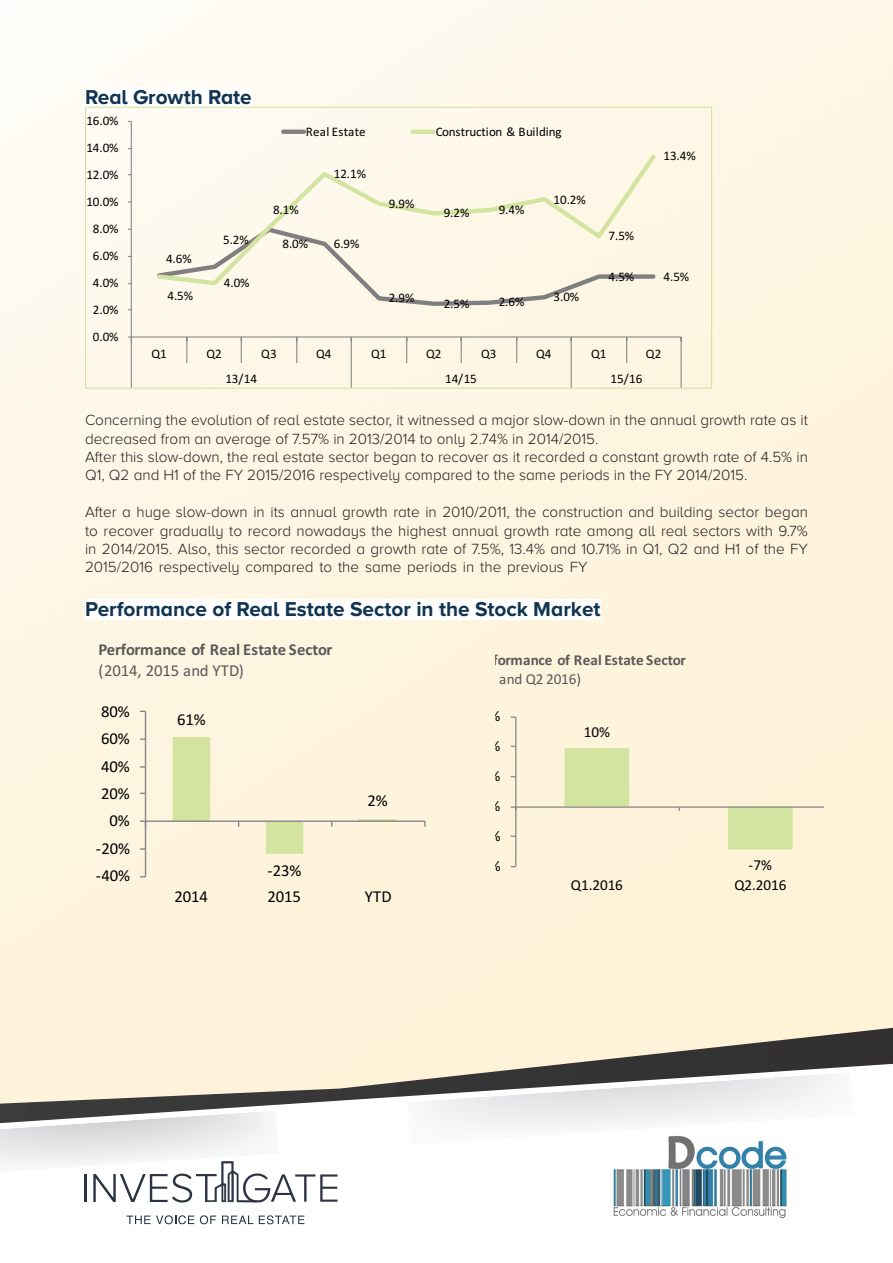
<style>
.page{position:relative;width:893px;height:1263px;background:#fff}
.page>*{position:absolute;margin:0;border:0;box-sizing:border-box;transform-origin:0 0}
.Paragraph_Style_3{font:700 20.85px "Proxima Nova A";color:#103451}
.t1{font:700 16.65px/20.9px "Calibri";letter-spacing:-.005em;color:#595959}
.t2{font:16.65px "Calibri";letter-spacing:-.005em;color:#000}
.Paragraph_Style_5{font:300 15.3px/18.3px "Proxima Nova A";color:#231f20}
.t3{font:700 15.15px/19px "Calibri";letter-spacing:-.005em;color:#595959}
.t4{font:15.15px "Calibri";letter-spacing:-.005em;color:#000}
.t5{font:13.05px "Calibri";letter-spacing:-.005em;color:#000}
.t6{font:13.05px "Calibri";letter-spacing:.015em;color:#000}
.s1{font-weight:400}
</style>
<div class="page">
<div style="left:0;top:0;width:893px;height:1263px;background:linear-gradient(to right,#fef8e9,#fef4dd)"></div>
<div style="left:85px;top:87px;width:167px;height:21px;background:#fff"></div>
<div style="left:85px;top:599px;width:516px;height:21px;background:#fff"></div>
<hr style="left:131px;top:121px;width:1px;height:216px;background:#868686">
<hr style="left:131px;top:336px;width:550px;height:1px;background:#868686">
<svg style="left:186px;top:337px;width:1px;height:26px"></svg>
<svg style="left:241px;top:337px;width:1px;height:26px"></svg>
<svg style="left:296px;top:337px;width:1px;height:26px"></svg>
<svg style="left:406px;top:337px;width:1px;height:26px"></svg>
<svg style="left:461px;top:337px;width:1px;height:26px"></svg>
<svg style="left:516px;top:337px;width:1px;height:26px"></svg>
<svg style="left:626px;top:337px;width:1px;height:26px"></svg>
<svg style="left:128px;top:336px;width:4px;height:51px"></svg>
<svg style="left:351px;top:337px;width:1px;height:50px"></svg>
<svg style="left:571px;top:337px;width:1px;height:50px"></svg>
<svg style="left:681px;top:337px;width:1px;height:50px"></svg>
<svg style="left:154px;top:288px;width:504px;height:20px;background:#f2ecde"></svg>
<div style="left:154px;top:151px;width:505px;height:137px;background:#fef8e9"></div>
<hr style="left:283px;top:130px;width:21px;height:4px;background:#7f7f7f">
<hr style="left:413px;top:130px;width:20px;height:4px;background:#d2e49f">
<div style="left:85px;top:107px;width:627px;height:282px;border:1px solid #d2e49f"></div>
<hr style="left:145px;top:711px;width:1px;height:166px;background:#868686">
<hr style="left:146px;top:820px;width:279px;height:2px;background:#868686">
<svg style="left:140px;top:820px;width:5px;height:7px"></svg>
<svg style="left:173px;top:737px;width:223px;height:117px;background:#f5efd2"></svg>
<hr style="left:515px;top:717px;width:1px;height:150px;background:#868686">
<hr style="left:516px;top:806px;width:308px;height:2px;background:#868686">
<svg style="left:511px;top:806px;width:4px;height:5px"></svg>
<svg style="left:565px;top:748px;width:228px;height:101px;background:#f0edc8"></svg>
<div style="left:0;top:970px;width:893px;height:39px;background:#fef3da"></div>
<svg style="left:0;top:1009px;width:893px;height:254px;fill:#fef4dc"></svg>
<svg style="left:407px;top:1072px;width:447px;height:73px"></svg>
<svg style="left:126px;top:1215px;width:68px;height:9px"></svg>
<svg style="left:200px;top:1215px;width:16px;height:9px"></svg>
<svg style="left:222px;top:1215px;width:31px;height:9px"></svg>
<svg style="left:259px;top:1215px;width:45px;height:9px"></svg>
<svg style="left:0;top:1110px;width:337px;height:92px"></svg>
<img style="left:546px;top:1112px;width:318px;height:151px">
<p class="Paragraph_Style_3" style="left:85px;top:85px;width:168px">Real Growth Rate</p>
<p class="t5" style="left:86px;top:112px;width:34px">16.0%</p>
<p class="t5" style="left:86px;top:139px;width:34px">14.0%</p>
<p class="t5" style="left:86px;top:166px;width:34px">12.0%</p>
<p class="t5" style="left:86px;top:193px;width:34px">10.0%</p>
<p class="t5" style="left:93px;top:220px;width:27px">8.0%</p>
<p class="t6" style="left:306px;top:123px;width:61px">Real Estate</p>
<p class="t5" style="left:436px;top:123px;width:127px">Construction &amp; Building</p>
<p class="t5" style="left:273px;top:201px;width:27px">8.1%</p>
<p class="t5" style="left:334px;top:165px;width:34px">12.1%</p>
<p class="t5" style="left:389px;top:194px;width:27px">9.9%</p>
<p class="t5" style="left:444px;top:204px;width:27px">9.2%</p>
<p class="t5" style="left:499px;top:201px;width:27px">9.4%</p>
<p class="t5" style="left:554px;top:190px;width:34px">10.2%</p>
<p class="t5" style="left:93px;top:247px;width:27px">6.0%</p>
<p class="t5" style="left:93px;top:274px;width:27px">4.0%</p>
<p class="t5" style="left:93px;top:301px;width:27px">2.0%</p>
<p class="t5" style="left:93px;top:328px;width:27px">0.0%</p>
<p class="t5" style="left:166px;top:250px;width:27px">4.6%</p>
<p class="t5" style="left:167px;top:286px;width:27px">4.5%</p>
<p class="t5" style="left:223px;top:231px;width:27px">5.2%</p>
<p class="t5" style="left:282px;top:235px;width:27px">8.0%</p>
<p class="t5" style="left:334px;top:235px;width:27px">6.9%</p>
<p class="t5" style="left:224px;top:274px;width:27px">4.0%</p>
<p class="t5" style="left:389px;top:289px;width:27px">2.9%</p>
<p class="t5" style="left:444px;top:294px;width:27px">2.5%</p>
<p class="t5" style="left:499px;top:293px;width:27px">2.6%</p>
<p class="t5" style="left:554px;top:287px;width:27px">3.0%</p>
<p class="t5" style="left:609px;top:227px;width:27px">7.5%</p>
<p class="t5" style="left:664px;top:147px;width:34px">13.4%</p>
<p class="t5" style="left:609px;top:267px;width:27px">4.5%</p>
<p class="t5" style="left:663px;top:267px;width:27px">4.5%</p>
<p class="t5" style="left:151px;top:344px;width:17px">Q1</p>
<p class="t5" style="left:206px;top:344px;width:17px">Q2</p>
<p class="t5" style="left:261px;top:344px;width:17px">Q3</p>
<p class="t5" style="left:316px;top:344px;width:17px">Q4</p>
<p class="t5" style="left:371px;top:344px;width:17px">Q1</p>
<p class="t5" style="left:426px;top:344px;width:17px">Q2</p>
<p class="t5" style="left:481px;top:344px;width:17px">Q3</p>
<p class="t5" style="left:536px;top:344px;width:17px">Q4</p>
<p class="t5" style="left:591px;top:344px;width:17px">Q1</p>
<p class="t5" style="left:646px;top:344px;width:17px">Q2</p>
<p class="t5" style="left:225px;top:369px;width:33px">13/14</p>
<p class="t5" style="left:445px;top:369px;width:33px">14/15</p>
<p class="t5" style="left:611px;top:369px;width:33px">15/16</p>
<p class="Paragraph_Style_5" style="left:85px;top:411px;width:724px">Concerning the evolution of real estate sector, it witnessed a major slow-down in the annual growth rate as it decreased from an average of 7.57% in 2013/2014 to only 2.74% in 2014/2015.</p>
<p class="Paragraph_Style_5" style="left:85px;top:448px;width:724px">After this slow-down, the real estate sector began to recover as it recorded a constant growth rate of 4.5% in<br>Q1, Q2 and H1 of the FY 2015/2016 respectively compared to the same periods in the FY 2014/2015.</p>
<p class="Paragraph_Style_5" style="left:85px;top:503px;width:724px;text-align:justify">After a huge slow-down in its annual growth rate in 2010/2011, the construction and building sector began to recover gradually to record nowadays the highest annual growth rate among all real sectors with 9.7% in 2014/2015. Also, this sector recorded a growth rate of 7.5%, 13.4% and 10.71% in Q1, Q2 and H1 of the FY 2015/2016 respectively compared to the same periods in the previous FY</p>
<p class="Paragraph_Style_3" style="left:85px;top:597px;width:517px">Performance of Real Estate Sector in the Stock Market</p>
<p class="t1" style="left:98px;top:638px;width:235px">Performance of Real Estate Sector <span class="s1">(2014, 2015 and YTD)</span></p>
<p class="t2" style="left:101px;top:699px;width:30px">80%</p>
<p class="t2" style="left:101px;top:727px;width:30px">60%</p>
<p class="t2" style="left:101px;top:754px;width:30px">40%</p>
<p class="t2" style="left:101px;top:782px;width:30px">20%</p>
<p class="t2" style="left:110px;top:809px;width:22px">0%</p>
<p class="t2" style="left:96px;top:837px;width:36px">-20%</p>
<p class="t2" style="left:96px;top:864px;width:36px">-40%</p>
<p class="t2" style="left:177px;top:708px;width:30px">61%</p>
<p class="t2" style="left:267px;top:859px;width:36px">-23%</p>
<p class="t2" style="left:367px;top:789px;width:22px">2%</p>
<p class="t2" style="left:174px;top:885px;width:35px">2014</p>
<p class="t2" style="left:268px;top:885px;width:35px">2015</p>
<p class="t2" style="left:365px;top:885px;width:28px">YTD</p>
<p class="t3" style="left:473px;top:650px;width:215px">Performance of Real Estate Sector <span class="s1">(Q1 and Q2 2016)</span></p>
<p class="t4" style="left:482px;top:766px;width:20px">5%</p>
<p class="t4" style="left:482px;top:796px;width:20px">0%</p>
<p class="t4" style="left:584px;top:721px;width:28px">10%</p>
<p class="t4" style="left:748px;top:855px;width:25px">-7%</p>
<p class="t4" style="left:571px;top:875px;width:54px">Q1.2016</p>
<p class="t4" style="left:734px;top:875px;width:54px">Q2.2016</p>
</div>
